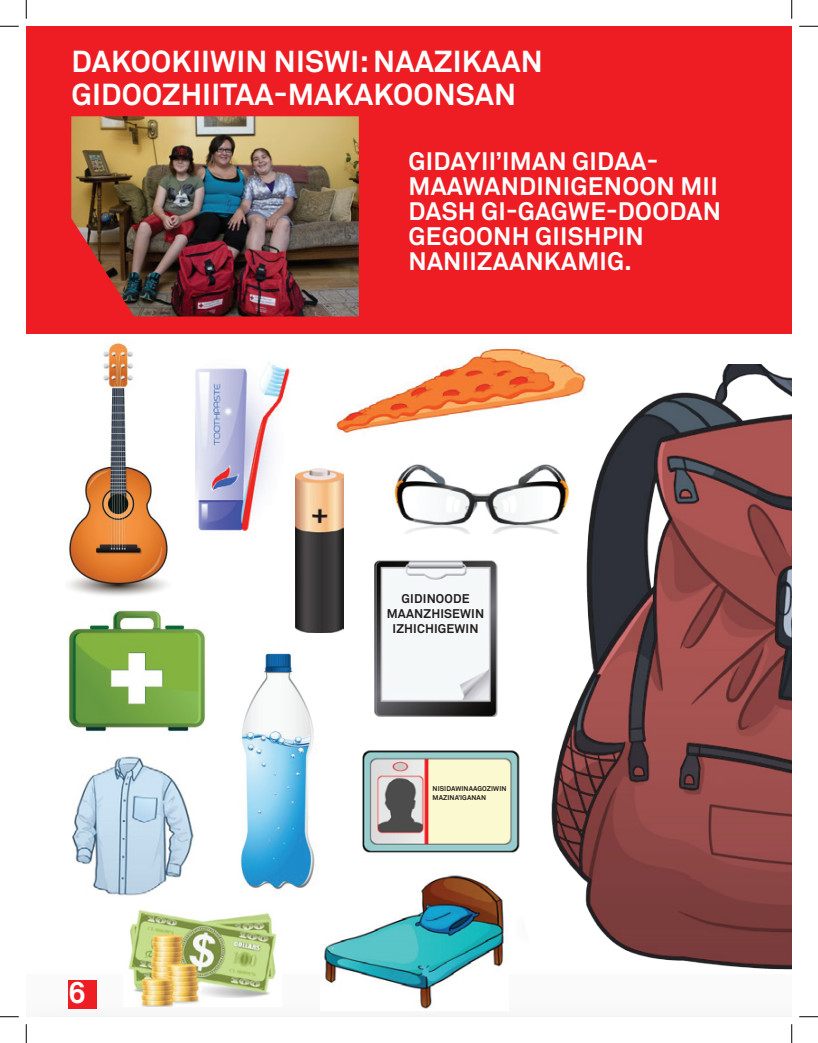
<style>
.page{position:relative;width:818px;height:1043px;background:#fff}
.page>*{position:absolute;margin:0;border:0;box-sizing:border-box;transform-origin:0 0}
.header_24p{font:700 30px/32.5px "Akkurat Std";letter-spacing:.005em;color:#fff}
.header_20p{font:700 25px/25px "Akkurat Std";letter-spacing:.01em;color:#fff}
.t1{font:700 12.5px/15px "Akkurat Std";letter-spacing:.01em;color:#231f20;text-align:center}
.t2{font:700 6.88px/8.2px "Akkurat Std";letter-spacing:.01em;color:#231f20}
</style>
<div class="page">
<div style="left:26px;top:974px;width:765px;height:42px;background:#fafafa"></div>
<svg style="left:68px;top:1006px;width:104px;height:3px"></svg>
<div style="left:68px;top:979px;width:29px;height:29px;background:#ee1d23"></div>
<img style="left:240px;top:632px;width:84px;height:259px">
<img style="left:335px;top:333px;width:251px;height:100px">
<img style="left:515px;top:364px;width:276px;height:606px">
<img style="left:196px;top:362px;width:94px;height:169px">
<img style="left:72px;top:756px;width:122px;height:140px">
<img style="left:374px;top:548px;width:151px;height:168px">
<img style="left:68px;top:610px;width:138px;height:122px">
<img style="left:362px;top:746px;width:160px;height:116px">
<img style="left:68px;top:342px;width:100px;height:254px">
<img style="left:320px;top:871px;width:184px;height:138px">
<img style="left:128px;top:910px;width:149px;height:96px">
<img style="left:295px;top:468px;width:48px;height:164px">
<img style="left:393px;top:448px;width:183px;height:86px">
<div style="left:394px;top:588px;width:88px;height:48px;background:#f5f8f9"></div>
<div style="left:431px;top:784px;width:78px;height:24px;background:#fbf9cf"></div>
<div style="left:26px;top:26px;width:765px;height:307px;background:#ee1d23"></div>
<img style="left:71px;top:116px;width:288px;height:200px">
<svg style="left:0;top:25px;width:19px;height:2px"></svg>
<svg style="left:799px;top:25px;width:19px;height:2px"></svg>
<svg style="left:0;top:1016px;width:19px;height:1px"></svg>
<svg style="left:799px;top:1016px;width:19px;height:1px"></svg>
<svg style="left:25px;top:0;width:2px;height:19px"></svg>
<svg style="left:25px;top:1024px;width:2px;height:18px"></svg>
<svg style="left:791px;top:0;width:1px;height:19px"></svg>
<svg style="left:791px;top:1024px;width:1px;height:18px"></svg>
<p class="header_24p" style="left:71px;top:45px;width:473px">DAKOOKIIWIN NISWI: NAAZIKAAN<br>GIDOOZHIITAA-MAKAKOONSAN</p>
<p class="header_20p" style="left:408px;top:148px;width:314px">GIDAYII’IMAN GIDAA-<br>MAAWANDINIGENOON MII<br>DASH GI-GAGWE-DOODAN<br>GEGOONH GIISHPIN<br>NANIIZAANKAMIG.</p>
<p class="t1" style="left:387px;top:590px;width:99px">GIDINOODE<br>MAANZHISEWIN<br>IZHICHIGEWIN</p>
<p class="header_24p" style="left:68px;top:976px;width:19px">6</p>
<p class="t2" style="left:432px;top:784px;width:75px">NISIDAWINAAGOZIWIN<br>MAZINA’IGANAN</p>
</div>
